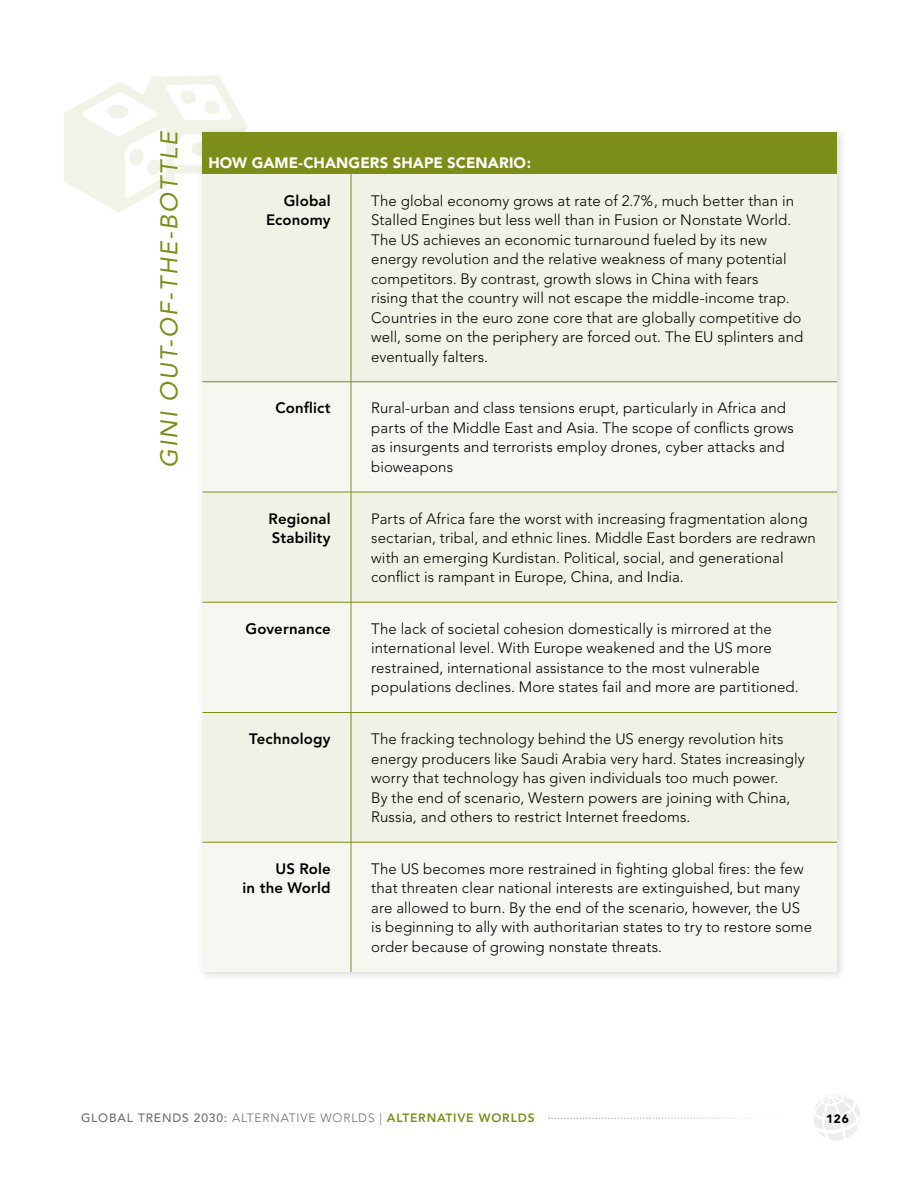
<style>
.page{position:relative;width:918px;height:1188px;background:#fff}
.page>*{position:absolute;margin:0;border:0;box-sizing:border-box;transform-origin:0 0}
.t1{font:italic 24px "Avenir";letter-spacing:.075em;color:#7c8d19}
.t2{font:300 15px/19.5px "Avenir";letter-spacing:.005em;color:#000}
.t3{font:800 15px/19.5px "Avenir";letter-spacing:.01em;color:#000;text-align:right}
.t4{font:900 15px "Avenir";letter-spacing:.005em;color:#fff}
.t5{font:300 12px "Avenir";letter-spacing:.07em;color:#6d6e71}
.t6{font:900 12px "Avenir";color:#000}
.s1{font-weight:500}
.s2{font-weight:800;color:#7c8d19}
</style>
<div class="page">
<svg style="left:814px;top:1094px;width:46px;height:47px"></svg>
<svg style="left:548px;top:1118px;width:213px;height:1px"></svg>
<svg style="left:64px;top:76px;width:184px;height:137px"></svg>
<div style="left:197px;top:127px;width:651px;height:855px;background:#000;opacity:.15"></div>
<div style="left:202px;top:133px;width:635px;height:41px;background:#7c8d19"></div>
<div style="left:202px;top:174px;width:635px;height:207px;background:#f2f1e6"></div>
<svg style="left:202px;top:382px;width:635px;height:590px;fill:#f7f6f0"></svg>
<hr style="left:351px;top:174px;width:1px;height:208px;background:#7c8d19">
<hr style="left:202px;top:381px;width:149px;height:1px;background:#7c8d19">
<hr style="left:351px;top:381px;width:486px;height:1px;background:#7c8d19">
<hr style="left:351px;top:382px;width:1px;height:110px;background:#7c8d19">
<hr style="left:202px;top:492px;width:149px;height:1px;background:#7c8d19">
<hr style="left:351px;top:492px;width:486px;height:1px;background:#7c8d19">
<hr style="left:351px;top:492px;width:1px;height:110px;background:#7c8d19">
<hr style="left:202px;top:602px;width:149px;height:1px;background:#7c8d19">
<hr style="left:351px;top:602px;width:486px;height:1px;background:#7c8d19">
<hr style="left:351px;top:602px;width:1px;height:110px;background:#7c8d19">
<hr style="left:202px;top:712px;width:149px;height:1px;background:#7c8d19">
<hr style="left:351px;top:712px;width:486px;height:1px;background:#7c8d19">
<hr style="left:351px;top:713px;width:1px;height:129px;background:#7c8d19">
<hr style="left:202px;top:842px;width:149px;height:1px;background:#7c8d19">
<hr style="left:351px;top:842px;width:486px;height:1px;background:#7c8d19">
<hr style="left:351px;top:842px;width:1px;height:130px;background:#7c8d19">
<h1 class="t1" style="left:155px;top:468px;width:336px;rotate:-90deg">gini out-of-the-bottle</h1>
<p class="t4" style="left:208px;top:154px;width:324px">HOW GAME-CHANGERS SHAPE SCENARIO:</p>
<p class="t3" style="left:266px;top:191px;width:66px">Global<br>Economy</p>
<p class="t2" style="left:371px;top:191px;width:434px">The global economy grows at rate of 2.7%, much better than in Stalled Engines but less well than in Fusion or Nonstate World.<br>The US achieves an economic turnaround fueled by its new energy revolution and the relative weakness of many potential competitors. By contrast, growth slows in China with fears<br>rising that the country will not escape the middle-income trap.<br>Countries in the euro zone core that are globally competitive do well, some on the periphery are forced out. The EU splinters and eventually falters.</p>
<p class="t3" style="left:275px;top:398px;width:57px">Conflict</p>
<p class="t2" style="left:371px;top:398px;width:424px">Rural-urban and class tensions erupt, particularly in Africa and parts of the Middle East and Asia. The scope of conflicts grows as insurgents and terrorists employ drones, cyber attacks and bioweapons</p>
<p class="t3" style="left:269px;top:509px;width:64px;text-align:left">Regional<br>Stability</p>
<p class="t2" style="left:371px;top:509px;width:446px">Parts of Africa fare the worst with increasing fragmentation along sectarian, tribal, and ethnic lines. Middle East borders are redrawn with an emerging Kurdistan. Political, social, and generational conflict is rampant in Europe, China, and I ndia.</p>
<p class="t3" style="left:246px;top:619px;width:87px">Governance</p>
<p class="t2" style="left:371px;top:619px;width:429px">The lack of societal cohesion domestically is mirrored at the international level. With Europe weakened and the US more restrained, international assistance to the most vulnerable populations declines. More states fail and more are partitioned.</p>
<p class="t3" style="left:249px;top:729px;width:83px">Technology</p>
<p class="t2" style="left:371px;top:729px;width:435px">The fracking technology behind the US energy revolution hits energy producers like Saudi Arabia very hard. States increasingly worry that technology has given individuals too much power.<br>By the end of scenario, Western powers are joining with China, Russia, and others to restrict I nternet freedoms.</p>
<p class="t3" style="left:243px;top:859px;width:90px">US Role<br>in the World</p>
<p class="t2" style="left:371px;top:859px;width:442px">The US becomes more restrained in fighting global fires: the few that threaten clear national interests are extinguished, but many are allowed to burn. By the end of the scenario, however, the US is beginning to ally with authoritarian states to try to restore some order because of growing nonstate threats.</p>
<p class="t5" style="left:81px;top:1111px;width:454px"><span class="s1">GLOBAL TRENDS 2030:</span> Alternative Worlds | <span class="s2">alternative worldS</span></p>
<p class="t6" style="left:826px;top:1111px;width:24px">126</p>
</div>
